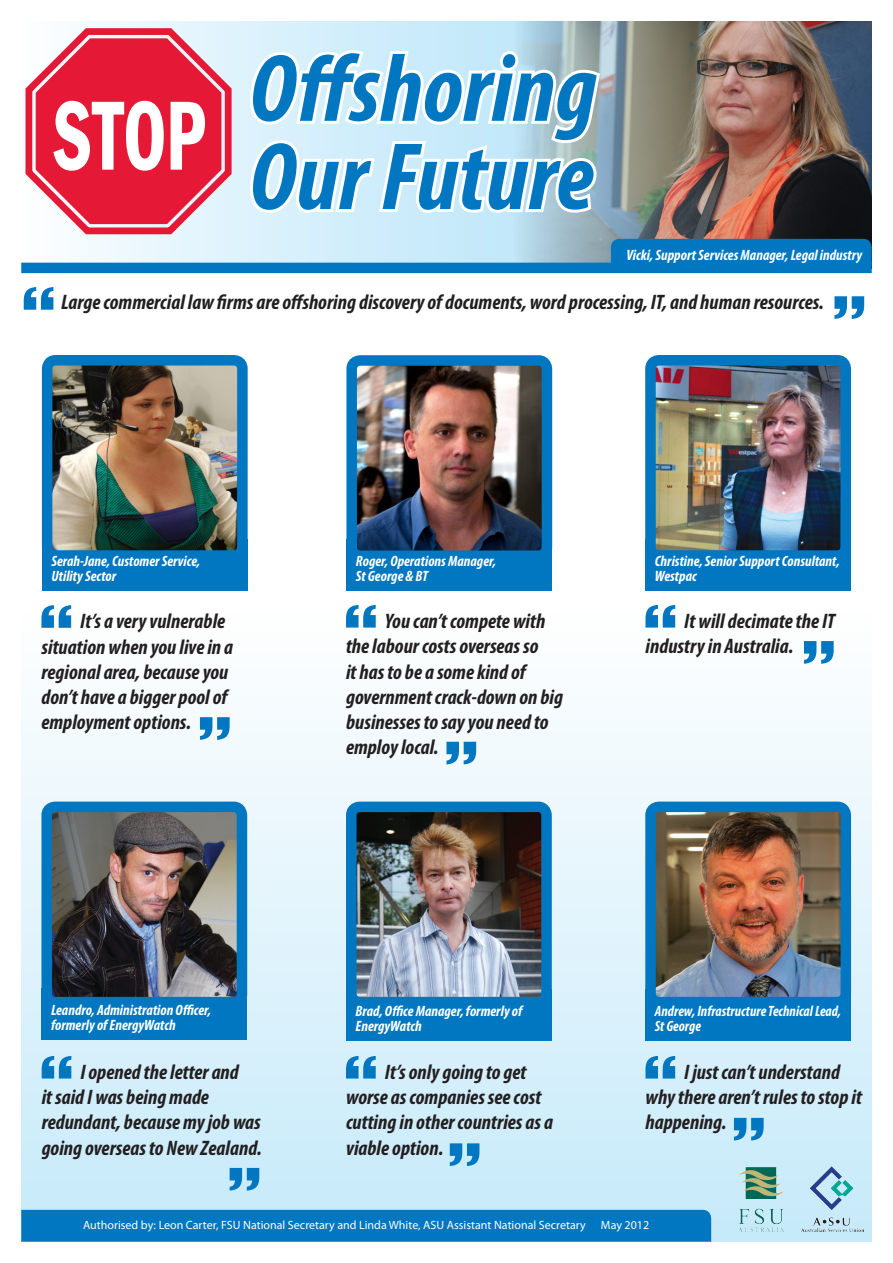
<style>
.page{position:relative;width:893px;height:1263px;background:#fff}
.page>*{position:absolute;margin:0;border:0;box-sizing:border-box;transform-origin:0 0}
.t1{font:italic 700 condensed 96.6px "Myriad Pro";color:#0077c0}
.t2{font:italic 700 condensed 21px/25.2px "Myriad Pro";color:#231f20}
.t3{font:italic 700 condensed 15px/15px "Myriad Pro";color:#fff}
.t4{font:12px "Myriad Pro";color:#fff}
</style>
<div class="page">
<div style="left:21px;top:613px;width:851px;height:629px;background:linear-gradient(to bottom,#feffff,#c5e9f9)"></div>
<div style="left:42px;top:539px;width:205px;height:52px;background:#0077c0"></div>
<div style="left:346px;top:539px;width:206px;height:52px;background:#0077c0"></div>
<div style="left:645px;top:539px;width:206px;height:52px;background:#0077c0"></div>
<div style="left:346px;top:989px;width:206px;height:52px;background:#0077c0"></div>
<div style="left:645px;top:989px;width:206px;height:52px;background:#0077c0"></div>
<div style="left:41px;top:988px;width:206px;height:52px;background:#0077c0"></div>
<svg style="left:21px;top:21px;width:493px;height:242px;background:#d4eefb"></svg>
<img style="left:514px;top:21px;width:358px;height:242px">
<svg style="left:247px;top:47px;width:356px;height:169px"></svg>
<svg style="left:21px;top:22px;width:217px;height:218px"></svg>
<svg style="left:36px;top:38px;width:185px;height:186px"></svg>
<img style="left:52px;top:812px;width:184px;height:184px">
<div style="left:41px;top:801px;width:206px;height:206px;border:10px solid #0077c0;border-radius:9px"></div>
<img style="left:656px;top:366px;width:184px;height:184px">
<div style="left:645px;top:355px;width:206px;height:206px;border:10px solid #0077c0;border-radius:9px"></div>
<img style="left:357px;top:812px;width:184px;height:184px">
<div style="left:346px;top:801px;width:206px;height:206px;border:10px solid #0077c0;border-radius:9px"></div>
<img style="left:656px;top:812px;width:184px;height:184px">
<div style="left:645px;top:801px;width:206px;height:206px;border:10px solid #0077c0;border-radius:9px"></div>
<img style="left:357px;top:366px;width:184px;height:184px">
<div style="left:346px;top:355px;width:206px;height:206px;border:10px solid #0077c0;border-radius:9px"></div>
<img style="left:53px;top:366px;width:184px;height:184px">
<div style="left:42px;top:355px;width:206px;height:206px;border:10px solid #0077c0;border-radius:9px"></div>
<svg style="left:24px;top:287px;width:29px;height:23px"></svg>
<svg style="left:834px;top:296px;width:30px;height:23px"></svg>
<div style="left:21px;top:263px;width:851px;height:10px;background:#0077c0"></div>
<div style="left:21px;top:1210px;width:690px;height:32px;background:#0077c0"></div>
<svg style="left:41px;top:605px;width:30px;height:23px"></svg>
<svg style="left:200px;top:717px;width:30px;height:23px"></svg>
<div style="left:611px;top:239px;width:261px;height:32px;background:#0077c0;border-radius:9px"></div>
<img style="left:802px;top:1167px;width:61px;height:64px">
<img style="left:733px;top:1163px;width:56px;height:72px">
<svg style="left:346px;top:605px;width:30px;height:22px"></svg>
<svg style="left:446px;top:742px;width:30px;height:22px"></svg>
<svg style="left:645px;top:605px;width:30px;height:22px"></svg>
<svg style="left:804px;top:641px;width:30px;height:23px"></svg>
<svg style="left:42px;top:1056px;width:29px;height:22px"></svg>
<svg style="left:230px;top:1168px;width:29px;height:22px"></svg>
<svg style="left:346px;top:1056px;width:30px;height:22px"></svg>
<svg style="left:450px;top:1143px;width:29px;height:23px"></svg>
<svg style="left:645px;top:1056px;width:30px;height:22px"></svg>
<svg style="left:734px;top:1118px;width:30px;height:22px"></svg>
<p class="t1" style="left:250px;top:28px;width:348px">Offshoring</p>
<p class="t1" style="left:250px;top:117px;width:345px">Our Future</p>
<p class="t3" style="left:626px;top:247px;width:237px">Vicki, Support Services Manager, Legal industry</p>
<p class="t2" style="left:61px;top:289px;width:764px">Large commercial law firms are offshoring discovery of documents, word processing, IT, and human resources.</p>
<p class="t3" style="left:51px;top:553px;width:151px">Serah-Jane, Customer Service,</p>
<p class="t3" style="left:51px;top:568px;width:66px">Utility Sector</p>
<p class="t2" style="left:41px;top:608px;width:193px;text-indent:39px">It’s a very vulnerable situation when you live in a regional area, because you don’t have a bigger pool of employment options.</p>
<p class="t3" style="left:356px;top:553px;width:142px">Roger, Operations Manager,</p>
<p class="t3" style="left:356px;top:568px;width:74px">St George &amp; BT</p>
<p class="t3" style="left:655px;top:553px;width:186px">Christine, Senior Support Consultant,<br>Westpac</p>
<p class="t2" style="left:346px;top:608px;width:219px;text-indent:39px">You can’t compete with the labour costs overseas so<br>it has to be a some kind of government crack-down on big businesses to say you need to employ local.</p>
<p class="t2" style="left:645px;top:608px;width:191px;text-indent:39px">It will decimate the IT industry in Australia.</p>
<p class="t3" style="left:51px;top:1002px;width:162px">Leandro, Administration Officer, formerly of EnergyWatch</p>
<p class="t3" style="left:356px;top:1003px;width:168px">Brad, Office Manager, formerly of<br>EnergyWatch</p>
<p class="t3" style="left:655px;top:1003px;width:188px">Andrew, Infrastructure Technical Lead,<br>St George</p>
<p class="t2" style="left:42px;top:1059px;width:222px;text-indent:39px">I opened the letter and<br>it said I was being made redundant, because my job was going overseas to New Zealand.</p>
<p class="t2" style="left:346px;top:1059px;width:209px;text-indent:39px">It’s only going to get worse as companies see cost cutting in other countries as a viable option.</p>
<p class="t2" style="left:645px;top:1059px;width:218px;text-indent:39px">I just can’t understand why there aren’t rules to stop it happening.</p>
<p class="t4" style="left:83px;top:1218px;width:504px">Authorised by: Leon Carter, FSU National Secretary and Linda White, ASU Assistant National Secretary</p>
<p class="t4" style="left:601px;top:1218px;width:50px">May 2012</p>
</div>
